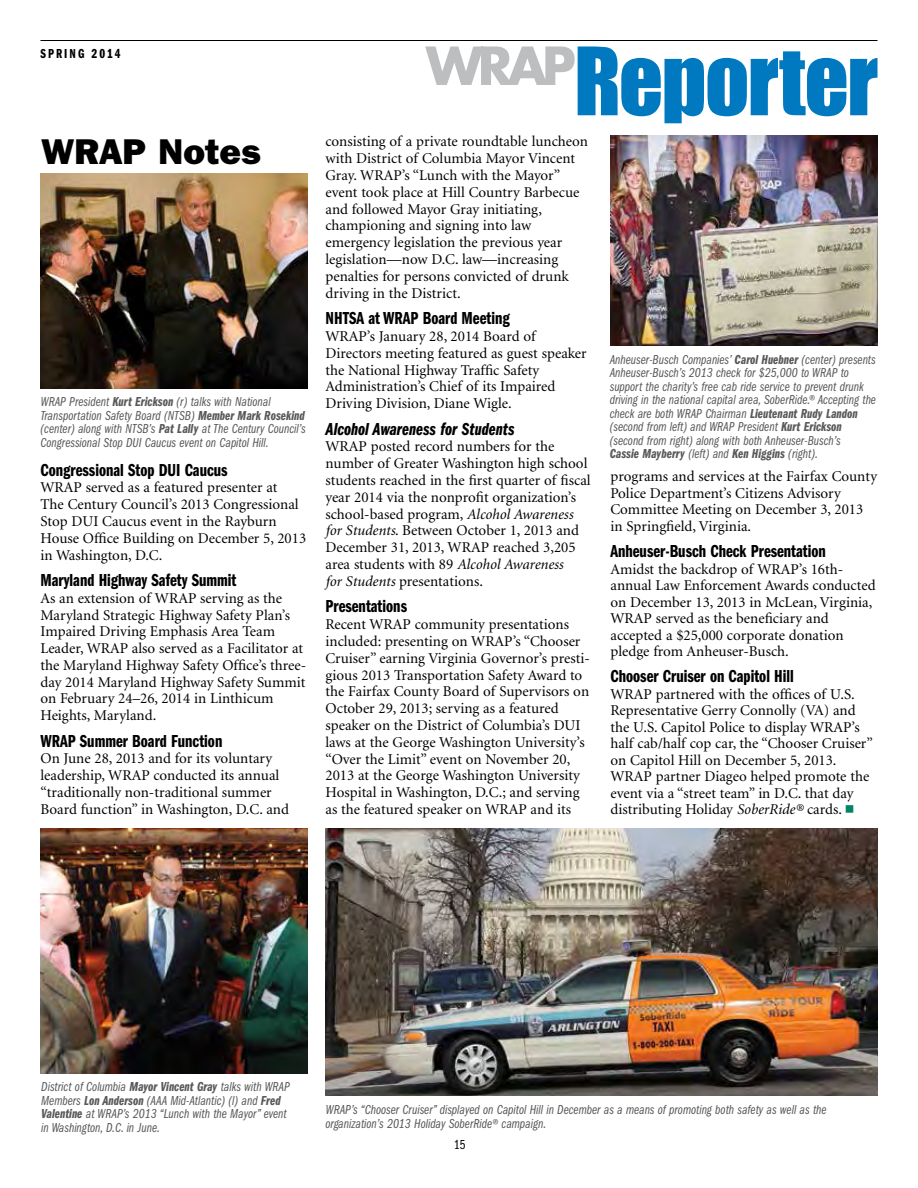
<style>
.page{position:relative;width:918px;height:1188px;background:#fff}
.page>*{position:absolute;margin:0;border:0;box-sizing:border-box;transform-origin:0 0}
.t1{font:800 36px "Franklin Gothic";color:#000}
.t2{font:18px "Franklin Gothic Demi Cmpr";color:#000}
.t3{font:18px "Franklin Gothic Demi Cmpr Ital";color:#000}
.t4{font:15px/16.8px "Minion";color:#000}
.t5{font:13.5px/13.5px "Franklin Gothic Book Cmpr Ital";color:#58595b}
.t6{font:13.5px "Franklin Gothic Demi Cmpr Ital";color:#58595b}
.t7{font:13.5px "Franklin Gothic Demi Cmpr";letter-spacing:.15em;color:#000}
.t8{font:13.5px "Franklin Gothic Book Cmpr";color:#000}
.s1{font-family:"Franklin Gothic Demi Cmpr Ital"}
.s2{font-style:italic}
.s3{font-family:"Franklin Gothic Book Cmpr Ital"}
</style>
<div class="page">
<svg style="left:425px;top:46px;width:452px;height:77px"></svg>
<hr style="left:40px;top:40px;width:838px;height:1px;background:#000">
<img style="left:40px;top:173px;width:268px;height:215px">
<img style="left:40px;top:828px;width:268px;height:245px">
<img style="left:610px;top:135px;width:268px;height:211px">
<img style="left:326px;top:828px;width:552px;height:267px">
<p class="t7" style="left:40px;top:46px;width:82px">SPRING 2014</p>
<h1 class="t1" style="left:41px;top:130px;width:221px">WRAP Notes</h1>
<p class="t5" style="left:40px;top:395px;width:267px">WRAP President <span class="s1">Kurt Erickson</span> (r) talks with National Transportation Safety Board (NTSB) <span class="s1">Member Mark Rosekind </span>(center) along with NTSB’s <span class="s1">Pat Lally</span> at The Century Council’s Congressional Stop DUI Caucus event on Capitol Hill.</p>
<p class="t2" style="left:40px;top:460px;width:189px">Congressional Stop DUI Caucus</p>
<p class="t4" style="left:40px;top:480px;width:267px">WRAP served as a featured presenter at<br>The Century Council’s 2013 Congressional Stop DUI Caucus event in the Rayburn House Office Building on December 5, 2013 in Washington, D.C.</p>
<p class="t2" style="left:40px;top:570px;width:198px">Maryland Highway Safety Summit</p>
<p class="t4" style="left:40px;top:590px;width:267px">As an extension of WRAP serving as the Maryland Strategic Highway Safety Plan’s Impaired Driving Emphasis Area Team Leader, WRAP also served as a Facilitator at the Maryland Highway Safety Office’s three&shy;day 2014 Maryland Highway Safety Summit on February 24–26, 2014 in Linthicum Heights, Maryland.</p>
<p class="t2" style="left:40px;top:731px;width:183px">WRAP Summer Board Function</p>
<p class="t4" style="left:40px;top:751px;width:250px">On June 28, 2013 and for its voluntary leadership, WRAP conducted its annual “traditionally non-traditional summer Board function” in Washington, D.C. and</p>
<p class="t4" style="left:326px;top:134px;width:264px">consisting of a private roundtable luncheon with District of Columbia Mayor Vincent Gray. WRAP’s “Lunch with the Mayor” event took place at Hill Country Barbecue and followed Mayor Gray initiating, championing and signing into law emergency legislation the previous year legislation—now D.C. law—increasing penalties for persons convicted of drunk driving in the District.</p>
<p class="t2" style="left:326px;top:308px;width:186px">NHTSA at WRAP Board Meeting</p>
<p class="t4" style="left:326px;top:328px;width:263px">WRAP’s January 28, 2014 Board of Directors meeting featured as guest speaker the National Highway Traffic Safety Administration’s Chief of its Impaired Driving Division, Diane Wigle.</p>
<p class="t3" style="left:326px;top:418px;width:191px">Alcohol Awareness for Students</p>
<p class="t4" style="left:326px;top:439px;width:267px">WRAP posted record numbers for the number of Greater Washington high school students reached in the first quarter of fiscal year 2014 via the nonprofit organization’s school-based program, <span class="s2">Alcohol Awareness for Students</span>. Between October 1, 2013 and December 31, 2013, WRAP reached 3,205 area students with 89 <span class="s2">Alcohol Awareness<br>for Students</span> presentations.</p>
<p class="t2" style="left:326px;top:597px;width:83px">Presentations</p>
<p class="t4" style="left:326px;top:617px;width:266px">Recent WRAP community presentations included: presenting on WRAP’s “Chooser Cruiser” earning Virginia Governor’s presti&shy;gious 2013 Transportation Safety Award to the Fairfax County Board of Supervisors on October 29, 2013; serving as a featured speaker on the District of Columbia’s DUI laws at the George Washington University’s “Over the Limit” event on November 20, 2013 at the George Washington University Hospital in Washington, D.C.; and serving as the featured speaker on WRAP and its</p>
<p class="t5" style="left:610px;top:353px;width:268px">Anheuser-Busch Companies’ <span class="s1">Carol Huebner</span> (center) presents Anheuser-Busch’s 2013 check for $25,000 to WRAP to support the charity’s free cab ride service to prevent drunk driving in the national capital area, SoberRide.® Accepting the check are both WRAP Chairman <span class="s1">Lieutenant Rudy Landon </span>(second from left) and WRAP President <span class="s1">Kurt Erickson </span>(second from right) along with both Anheuser-Busch’s</p>
<p class="t6" style="left:610px;top:446px;width:210px">Cassie Mayberry <span class="s3">(left) and</span> Ken Higgins <span class="s3">(right).</span></p>
<p class="t4" style="left:610px;top:469px;width:268px">programs and services at the Fairfax County Police Department’s Citizens Advisory Committee Meeting on December 3, 2013 in Springfield, Virginia.</p>
<p class="t2" style="left:610px;top:541px;width:217px">Anheuser-Busch Check Presentation</p>
<p class="t4" style="left:610px;top:561px;width:267px">Amidst the backdrop of WRAP’s 16th&shy;annual Law Enforcement Awards conducted on December 13, 2013 in McLean, Virginia, WRAP served as the beneficiary and accepted a $25,000 corporate donation pledge from Anheuser-Busch.</p>
<p class="t2" style="left:610px;top:666px;width:185px">Chooser Cruiser on Capitol Hill</p>
<p class="t4" style="left:610px;top:686px;width:264px">WRAP partnered with the offices of U.S.<br>Representative Gerry Connolly (VA) and the U.S. Capitol Police to display WRAP’s half cab/half cop car, the “Chooser Cruiser” on Capitol Hill on December 5, 2013.<br>WRAP partner Diageo helped promote the event via a “street team” in D.C. that day distributing Holiday <span class="s2">SoberRide®</span> cards.</p>
<p class="t5" style="left:41px;top:1080px;width:250px">District of Columbia <span class="s1">Mayor Vincent Gray</span> talks with WRAP Members <span class="s1">Lon Anderson</span> (AAA Mid-Atlantic) (l) and <span class="s1">Fred Valentine</span> at WRAP’s 2013 “Lunch with the Mayor” event in Washington, D.C. in June.</p>
<p class="t5" style="left:326px;top:1103px;width:503px">WRAP’s “Chooser Cruiser” displayed on Capitol Hill in December as a means of promoting both safety as well as the organization’s 2013 Holiday SoberRide® campaign.</p>
<p class="t8" style="left:454px;top:1138px;width:13px">15</p>
</div>
